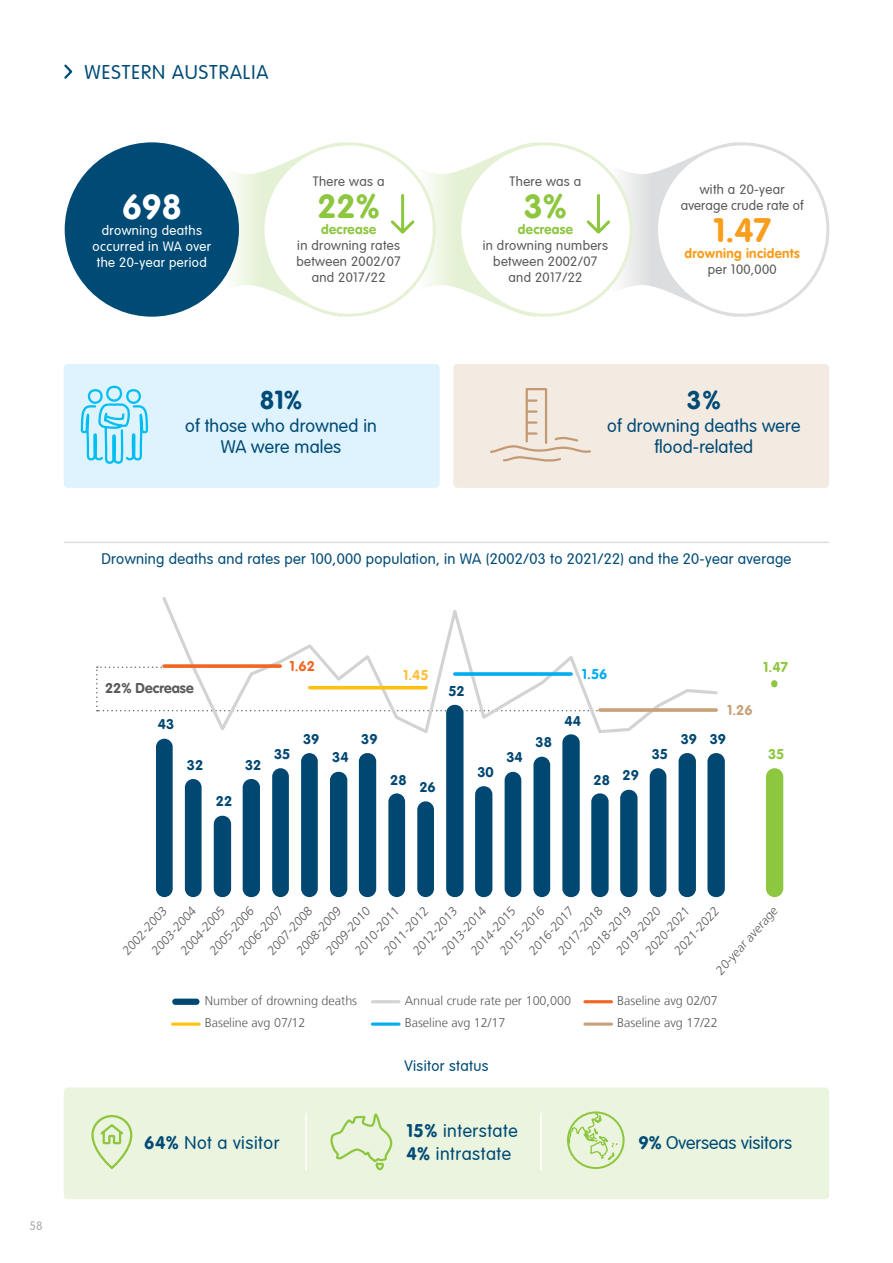
<style>
.page{position:relative;width:893px;height:1263px;background:#fff}
.page>*{position:absolute;margin:0;border:0;box-sizing:border-box;transform-origin:0 0}
.t1{font:700 34.5px "VAG Rounded LT Pro";color:#fff}
.t2{font:700 33.3px "VAG Rounded LT Pro";color:#8dc63f}
.t3{font:700 33.3px "VAG Rounded LT Pro";color:#f99d1c}
.t4{font:700 25.5px "VAG Rounded LT Pro";color:#004b76}
.t5{font:300 19.5px "VAG Rounded LT Pro";letter-spacing:.05em;color:#004b76}
.t6{font:300 18px/21px "VAG Rounded LT Pro";letter-spacing:.01em;color:#004b76;text-align:center}
.t7{font:300 18px/22.5px "VAG Rounded LT Pro";letter-spacing:.03em;color:#004b76}
.t8{font:300 15px "VAG Rounded LT Pro";letter-spacing:.02em;color:#004b76}
.t9{font:700 13.95px "VAG Rounded LT Pro";color:#004772}
.t10{font:700 13.95px "VAG Rounded LT Pro";color:#58595b}
.t11{font:700 13.95px "VAG Rounded LT Pro";color:#8dc63f}
.t12{font:700 13.95px "VAG Rounded LT Pro";color:#f26522}
.t13{font:700 13.95px "VAG Rounded LT Pro";color:#ffbf3c}
.t14{font:700 13.95px "VAG Rounded LT Pro";color:#00aeef}
.t15{font:700 13.95px "VAG Rounded LT Pro";color:#c9a179}
.t16{font:300 13.35px/15.9px "VAG Rounded LT Pro";letter-spacing:.025em;color:#58595b;text-align:center}
.t17{font:300 13.35px/15.9px "VAG Rounded LT Pro";letter-spacing:.03em;color:#fff;text-align:center}
.t18{font:700 13.35px "VAG Rounded LT Pro";letter-spacing:.025em;color:#f99d1c}
.t19{font:700 13.35px "VAG Rounded LT Pro";letter-spacing:.025em;color:#8dc63f}
.t20{font:300 12.6px "Frutiger LT";color:#595a5a}
.t21{font:300 12px "VAG Rounded LT Pro";color:#a7a9ac}
.s1{font-weight:700}
</style>
<div class="page">
<svg style="left:64px;top:64px;width:9px;height:15px"></svg>
<div style="left:66px;top:144px;width:171px;height:171px;background:#004b76;border-radius:50%"></div>
<div style="left:64px;top:1087px;width:765px;height:112px;background:#ebf4de;border-radius:4px"></div>
<hr style="left:305px;top:1113px;width:2px;height:57px;background:#fff">
<hr style="left:540px;top:1113px;width:2px;height:57px;background:#fff">
<svg style="left:330px;top:1114px;width:61px;height:56px"></svg>
<svg style="left:98px;top:1122px;width:27px;height:23px"></svg>
<div style="left:91px;top:1115px;width:41px;height:54px;border:2px solid #8dc63f;border-radius:19px"></div>
<div style="left:567px;top:1111px;width:58px;height:58px;border:2px solid #8dc63f;border-radius:50%"></div>
<svg style="left:567px;top:1111px;width:51px;height:50px"></svg>
<svg style="left:152px;top:142px;width:597px;height:175px"></svg>
<hr style="left:65px;top:542px;width:763px;height:1px;background:#dcddde">
<div style="left:64px;top:364px;width:376px;height:124px;background:#def3fd;border-radius:4px"></div>
<div style="left:453px;top:364px;width:376px;height:124px;background:#f3eae2;border-radius:4px"></div>
<svg style="left:80px;top:385px;width:68px;height:79px"></svg>
<svg style="left:490px;top:388px;width:101px;height:74px"></svg>
<svg style="left:96px;top:666px;width:62px;height:45px"></svg>
<div style="left:766px;top:768px;width:17px;height:129px;background:#8dc63f;border-radius:9px"></div>
<svg style="left:156px;top:705px;width:569px;height:192px"></svg>
<svg style="left:160px;top:597px;width:559px;height:139px"></svg>
<div style="left:771px;top:680px;width:6px;height:7px;background:#8dc63f;border-radius:50%"></div>
<svg style="left:164px;top:664px;width:116px;height:4px"></svg>
<hr style="left:310px;top:686px;width:116px;height:3px;background:#fec010">
<svg style="left:455px;top:672px;width:116px;height:4px"></svg>
<svg style="left:600px;top:708px;width:116px;height:4px"></svg>
<div style="left:172px;top:998px;width:27px;height:7px;background:#004772;border-radius:3px"></div>
<hr style="left:372px;top:1000px;width:27px;height:3px;background:#d1d3d4">
<hr style="left:585px;top:1000px;width:26px;height:3px;background:#f26522">
<svg style="left:173px;top:1022px;width:26px;height:4px"></svg>
<svg style="left:372px;top:1022px;width:27px;height:4px"></svg>
<svg style="left:585px;top:1022px;width:26px;height:4px"></svg>
<p class="t21" style="left:30px;top:1218px;width:14px">58</p>
<h3 class="t5" style="left:85px;top:61px;width:185px">WESTERN AUSTRALIA</h3>
<h1 class="t1" style="left:122px;top:185px;width:61px">698</h1>
<p class="t17" style="left:93px;top:223px;width:120px">drowning deaths occurred in WA over the 20-year period</p>
<p class="t16" style="left:313px;top:174px;width:73px">There was a</p>
<h2 class="t2" style="left:318px;top:185px;width:64px">22%</h2>
<p class="t19" style="left:321px;top:221px;width:57px">decrease</p>
<p class="t16" style="left:296px;top:238px;width:106px">in drowning rates between 2002/07 and 2017/22</p>
<h3 class="t4" style="left:260px;top:383px;width:44px">81%</h3>
<h3 class="t6" style="left:185px;top:416px;width:193px">of those who drowned in<br>WA were males</h3>
<p class="t16" style="left:510px;top:174px;width:73px">There was a</p>
<h2 class="t2" style="left:524px;top:185px;width:45px">3%</h2>
<p class="t19" style="left:518px;top:221px;width:57px">decrease</p>
<p class="t16" style="left:483px;top:238px;width:127px">in drowning numbers between 2002/07 and 2017/22</p>
<p class="t16" style="left:681px;top:182px;width:124px">with a 20-year average crude rate of</p>
<h2 class="t3" style="left:713px;top:209px;width:60px">1.47</h2>
<p class="t18" style="left:684px;top:245px;width:117px">drowning incidents</p>
<p class="t16" style="left:708px;top:262px;width:70px">per 100,000</p>
<h3 class="t4" style="left:687px;top:383px;width:35px">3%</h3>
<h3 class="t6" style="left:607px;top:416px;width:195px">of drowning deaths were flood-related</h3>
<p class="t8" style="left:102px;top:550px;width:691px">Drowning deaths and rates per 100,000 population, in WA (2002/03 to 2021/22) and the 20-year average</p>
<p class="t10" style="left:105px;top:680px;width:90px">22% Decrease</p>
<p class="t9" style="left:158px;top:715px;width:18px">43</p>
<p class="t9" style="left:187px;top:756px;width:18px">32</p>
<p class="t9" style="left:216px;top:793px;width:18px">22</p>
<p class="t9" style="left:245px;top:756px;width:18px">32</p>
<p class="t12" style="left:289px;top:657px;width:27px">1.62</p>
<p class="t11" style="left:763px;top:658px;width:26px">1.47</p>
<p class="t13" style="left:403px;top:666px;width:27px">1.45</p>
<p class="t14" style="left:582px;top:666px;width:27px">1.56</p>
<p class="t15" style="left:727px;top:702px;width:27px">1.26</p>
<p class="t9" style="left:448px;top:682px;width:18px">52</p>
<p class="t9" style="left:565px;top:712px;width:18px">44</p>
<p class="t9" style="left:274px;top:745px;width:18px">35</p>
<p class="t9" style="left:303px;top:730px;width:18px">39</p>
<p class="t9" style="left:332px;top:749px;width:18px">34</p>
<p class="t9" style="left:361px;top:730px;width:18px">39</p>
<p class="t9" style="left:390px;top:771px;width:18px">28</p>
<p class="t9" style="left:419px;top:778px;width:18px">26</p>
<p class="t9" style="left:477px;top:763px;width:18px">30</p>
<p class="t9" style="left:506px;top:749px;width:18px">34</p>
<p class="t9" style="left:535px;top:733px;width:18px">38</p>
<p class="t9" style="left:594px;top:769px;width:47px">28 29</p>
<p class="t9" style="left:652px;top:745px;width:18px">35</p>
<p class="t9" style="left:681px;top:730px;width:47px">39 39</p>
<p class="t11" style="left:768px;top:745px;width:18px">35</p>
<p class="t20" style="left:148px;top:948px;width:62px;rotate:-48deg">2003-2004</p>
<p class="t20" style="left:439px;top:948px;width:62px;rotate:-48deg">2013-2014</p>
<p class="t20" style="left:264px;top:948px;width:62px;rotate:-48deg">2007-2008</p>
<p class="t20" style="left:555px;top:948px;width:62px;rotate:-48deg">2017-2018</p>
<p class="t20" style="left:322px;top:948px;width:62px;rotate:-48deg">2009-2010</p>
<p class="t20" style="left:613px;top:948px;width:62px;rotate:-48deg">2019-2020</p>
<p class="t20" style="left:206px;top:948px;width:62px;rotate:-48deg">2005-2006</p>
<p class="t20" style="left:497px;top:948px;width:62px;rotate:-48deg">2015-2016</p>
<p class="t20" style="left:293px;top:948px;width:62px;rotate:-48deg">2008-2009</p>
<p class="t20" style="left:584px;top:948px;width:62px;rotate:-48deg">2018-2019</p>
<p class="t20" style="left:177px;top:948px;width:62px;rotate:-48deg">2004-2005</p>
<p class="t20" style="left:468px;top:948px;width:62px;rotate:-48deg">2014-2015</p>
<p class="t20" style="left:235px;top:948px;width:62px;rotate:-48deg">2006-2007</p>
<p class="t20" style="left:526px;top:948px;width:62px;rotate:-48deg">2016-2017</p>
<p class="t20" style="left:119px;top:948px;width:62px;rotate:-48deg">2002-2003</p>
<p class="t20" style="left:409px;top:948px;width:62px;rotate:-48deg">2012-2013</p>
<p class="t20" style="left:380px;top:948px;width:62px;rotate:-48deg">2011-2012</p>
<p class="t20" style="left:671px;top:948px;width:62px;rotate:-48deg">2021-2022</p>
<p class="t20" style="left:351px;top:948px;width:62px;rotate:-48deg">2010-2011</p>
<p class="t20" style="left:642px;top:948px;width:62px;rotate:-48deg">2020-2021</p>
<p class="t20" style="left:712px;top:968px;width:88px;rotate:-48deg">20-year average</p>
<p class="t20" style="left:205px;top:993px;width:154px">Number of drowning deaths</p>
<p class="t20" style="left:405px;top:993px;width:168px">Annual crude rate per 100,000</p>
<p class="t20" style="left:617px;top:993px;width:102px">Baseline avg 02/07</p>
<p class="t20" style="left:205px;top:1016px;width:102px">Baseline avg 07/12</p>
<p class="t20" style="left:405px;top:1016px;width:102px">Baseline avg 12/17</p>
<p class="t20" style="left:617px;top:1016px;width:102px">Baseline avg 17/22</p>
<p class="t8" style="left:404px;top:1057px;width:85px">Visitor status</p>
<h3 class="t7" style="left:144px;top:1131px;width:137px"><span class="s1">64%</span> Not a visitor</h3>
<h3 class="t7" style="left:406px;top:1120px;width:113px"><span class="s1">15%</span> interstate<br><span class="s1">4%</span> intrastate</h3>
<h3 class="t6" style="left:638px;top:1132px;width:155px"><span class="s1">9%</span> Overseas visitors</h3>
</div>
